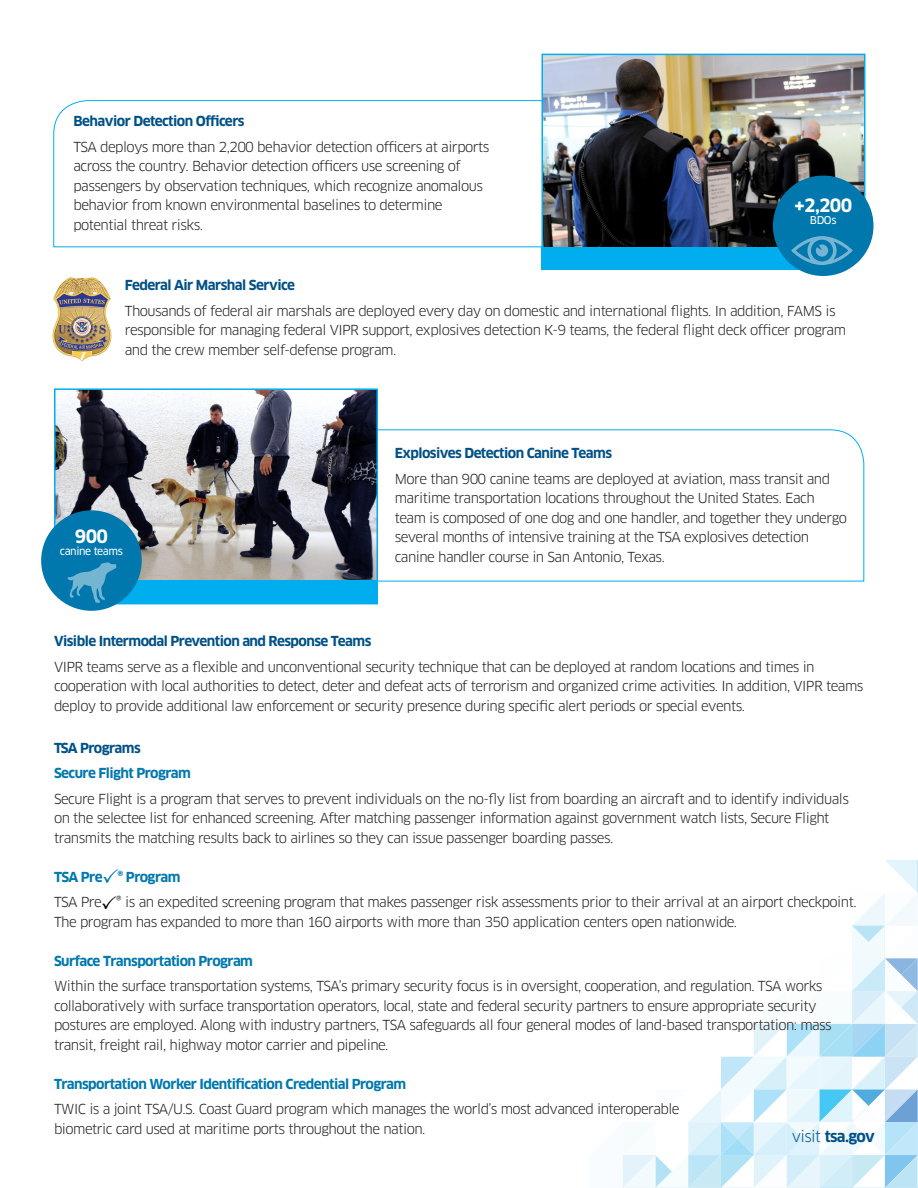
<style>
.page{position:relative;width:918px;height:1188px;background:#fff}
.page>*{position:absolute;margin:0;border:0;box-sizing:border-box;transform-origin:0 0}
.body_joanna{font:700 18px "Clan OT";letter-spacing:-.04em;color:#fff}
.t1{font:700 15px "Clan OT";letter-spacing:-.05em;color:#005187}
.t2{font:13.5px/19.5px "Clan OT";letter-spacing:-.04em;color:#231f20}
.t3{font:700 13.5px "Clan OT";letter-spacing:-.04em;color:#005187}
.t4{font:700 13.5px "Clan OT";letter-spacing:-.04em;color:#0078ae}
.body_joanna-2{font:10.5px "Clan OT News";letter-spacing:-.04em;color:#fff}
.s1{color:#000}
.s2{font-weight:400}
</style>
<div class="page">
<svg style="left:622px;top:860px;width:296px;height:328px"></svg>
<svg style="left:379px;top:429px;width:485px;height:152px"></svg>
<svg style="left:53px;top:100px;width:488px;height:147px"></svg>
<img style="left:541px;top:53px;width:325px;height:217px">
<div style="left:542px;top:247px;width:261px;height:23px;background:#00aeef"></div>
<div style="left:773px;top:176px;width:101px;height:100px;background:#0078ae;border-radius:50%"></div>
<svg style="left:791px;top:236px;width:62px;height:29px"></svg>
<img style="left:52px;top:277px;width:60px;height:84px">
<svg style="left:54px;top:388px;width:325px;height:217px;background:#84878d"></svg>
<div style="left:91px;top:581px;width:287px;height:22px;background:#00aeef"></div>
<div style="left:41px;top:510px;width:101px;height:101px;background:#0078ae;border-radius:50%"></div>
<svg style="left:67px;top:562px;width:49px;height:41px"></svg>
<p class="t3" style="left:73px;top:113px;width:173px">Behavior Detection Officers</p>
<p class="t2" style="left:73px;top:137px;width:418px">TSA deploys more than 2,200 behavior detection officers at airports</p>
<p class="t2" style="left:73px;top:156px;width:389px">across the country. Behavior detection officers use screening of</p>
<p class="t2" style="left:73px;top:176px;width:411px">passengers by observation techniques, which recognize anomalous behavior from known environmental baselines to determine</p>
<p class="t2" style="left:73px;top:215px;width:131px">potential threat risks.</p>
<p class="body_joanna" style="left:794px;top:195px;width:60px">+2,200</p>
<p class="body_joanna-2" style="left:810px;top:214px;width:28px">BDOs</p>
<p class="t3" style="left:125px;top:277px;width:172px">Federal Air Marshal Service</p>
<p class="t2" style="left:125px;top:301px;width:723px">Thousands of federal air marshals are deployed every day on domestic and international flights. In addition, FAMS is responsible for managing federal VIPR support, explosives detection K-9 teams, the federal flight deck officer program and the crew member self-defense program.</p>
<p class="body_joanna" style="left:75px;top:526px;width:35px">900</p>
<p class="body_joanna-2" style="left:60px;top:545px;width:65px">canine teams</p>
<p class="t3" style="left:395px;top:445px;width:219px">Explosives Detection Canine Teams</p>
<p class="t2" style="left:395px;top:469px;width:454px">More than 900 canine teams are deployed at aviation, mass transit and maritime transportation locations throughout the United States. Each team is composed of one dog and one handler, and together they undergo several months of intensive training at the TSA explosives detection canine handler course in San Antonio, Texas.</p>
<p class="t3" style="left:54px;top:633px;width:319px">Visible Intermodal Prevention and Response Teams</p>
<p class="t2" style="left:54px;top:657px;width:811px">VIPR teams serve as a flexible and unconventional security technique that can be deployed at random locations and times in cooperation with local authorities to detect, deter and defeat acts of terrorism and organized crime activities. In addition, VIPR teams deploy to provide additional law enforcement or security presence during specific alert periods or special events.</p>
<p class="t3" style="left:54px;top:740px;width:88px">TSA Programs</p>
<p class="t4" style="left:54px;top:765px;width:138px">Secure Flight Program</p>
<p class="t2" style="left:54px;top:789px;width:796px">Secure Flight is a program that serves to prevent individuals on the no-fly list from boarding an aircraft and to identify individuals on the selectee list for enhanced screening. After matching passenger information against government watch lists, Secure Flight transmits the matching results back to airlines so they can issue passenger boarding passes.</p>
<p class="t4" style="left:54px;top:869px;width:128px">TSA Pre ® Program</p>
<p class="t2" style="left:54px;top:893px;width:804px">TSA Pre <span class="s1">®</span> is an expedited screening program that makes passenger risk assessments prior to their arrival at an airport checkpoint.<br>The program has expanded to more than 160 airports with more than 350 application centers open nationwide.</p>
<p class="t4" style="left:54px;top:953px;width:201px">Surface Transportation Program</p>
<p class="t2" style="left:54px;top:977px;width:779px">Within the surface transportation systems, TSA’s primary security focus is in oversight, cooperation, and regulation. TSA works collaboratively with surface transportation operators, local, state and federal security partners to ensure appropriate security postures are employed. Along with industry partners, TSA safeguards all four general modes of land-based transportation: mass transit, freight rail, highway motor carrier and pipeline.</p>
<p class="t4" style="left:54px;top:1076px;width:354px">Transportation Worker Identification Credential Program</p>
<p class="t2" style="left:54px;top:1100px;width:627px">TWIC is a joint TSA/U.S. Coast Guard program which manages the world’s most advanced interoperable</p>
<p class="t2" style="left:54px;top:1119px;width:373px">biometric card used at maritime ports throughout the nation.</p>
<p class="t1" style="left:792px;top:1127px;width:85px"><span class="s2">visit</span> tsa.gov</p>
</div>
